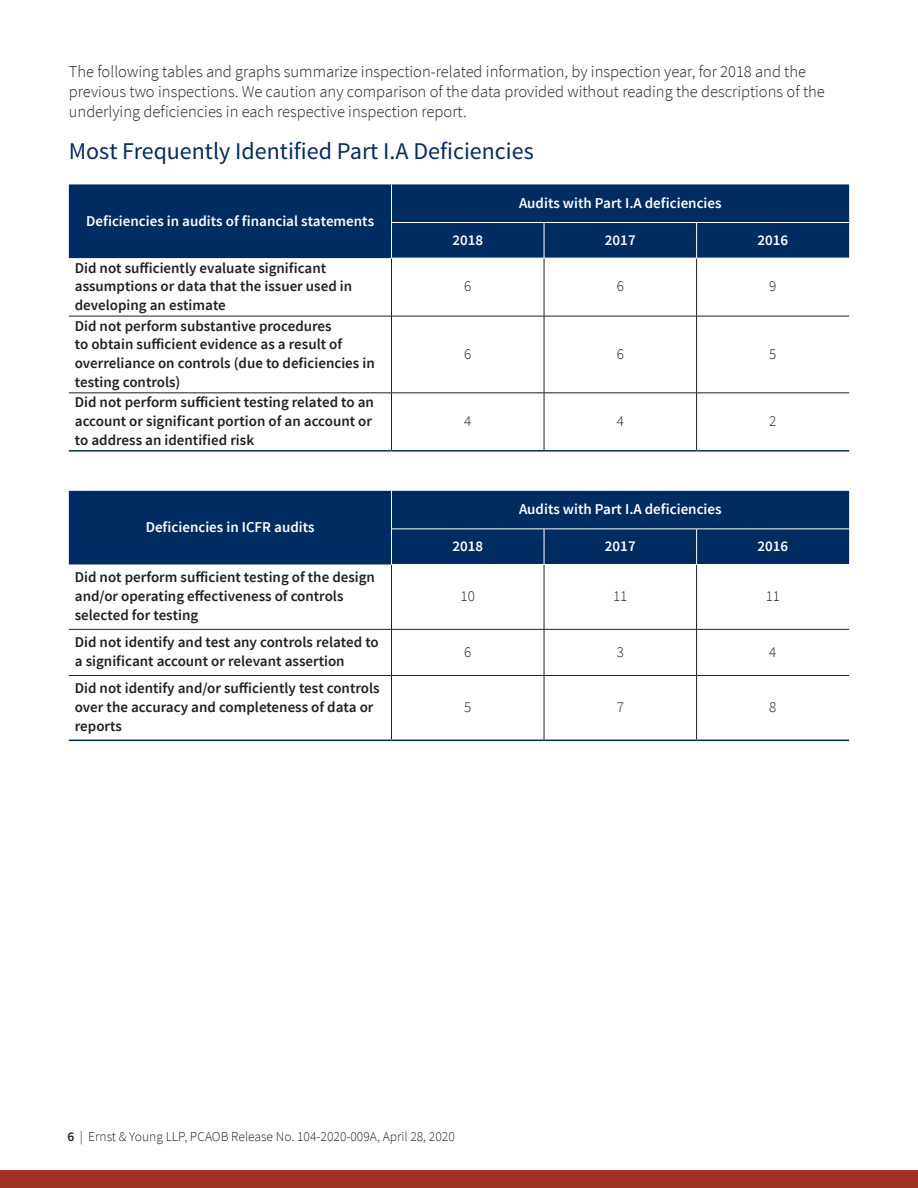
<style>
.page{position:relative;width:918px;height:1188px;background:#fff}
.page>*{position:absolute;margin:0;border:0;box-sizing:border-box;transform-origin:0 0}
.Header_2{font:24px "Source Sans Pro";color:#002c62}
.Body_Copy{font:300 16.5px/20.2px "Source Sans Pro";color:#231f20}
.t1{font:600 15px/18.8px "Source Sans Pro";color:#231f20}
.t2{font:600 15px "Source Sans Pro";color:#fff}
.t3{font:300 15px "Source Sans Pro";color:#231f20}
.t4{font:300 13.5px "Source Sans Pro";color:#231f20}
.s1{font-weight:600}
</style>
<div class="page">
<div style="left:0;top:1170px;width:918px;height:18px;background:#a03223"></div>
<div style="left:69px;top:184px;width:780px;height:74px;background:#002c62"></div>
<hr style="left:391px;top:258px;width:1px;height:58px;background:#231f20">
<hr style="left:544px;top:258px;width:1px;height:58px;background:#231f20">
<hr style="left:696px;top:258px;width:1px;height:58px;background:#231f20">
<hr style="left:69px;top:316px;width:323px;height:1px;background:#231f20">
<hr style="left:392px;top:316px;width:152px;height:1px;background:#231f20">
<hr style="left:391px;top:316px;width:1px;height:77px;background:#231f20">
<hr style="left:544px;top:316px;width:153px;height:1px;background:#231f20">
<hr style="left:544px;top:316px;width:1px;height:77px;background:#231f20">
<hr style="left:697px;top:316px;width:152px;height:1px;background:#231f20">
<hr style="left:696px;top:316px;width:1px;height:77px;background:#231f20">
<hr style="left:69px;top:393px;width:323px;height:1px;background:#231f20">
<hr style="left:392px;top:393px;width:152px;height:1px;background:#231f20">
<hr style="left:391px;top:393px;width:1px;height:57px;background:#231f20">
<hr style="left:544px;top:393px;width:153px;height:1px;background:#231f20">
<hr style="left:544px;top:393px;width:1px;height:57px;background:#231f20">
<hr style="left:697px;top:393px;width:152px;height:1px;background:#231f20">
<hr style="left:696px;top:393px;width:1px;height:57px;background:#231f20">
<hr style="left:391px;top:184px;width:1px;height:38px;background:#fff">
<hr style="left:391px;top:223px;width:1px;height:35px;background:#fff">
<hr style="left:544px;top:223px;width:1px;height:35px;background:#fff">
<hr style="left:696px;top:223px;width:1px;height:35px;background:#fff">
<hr style="left:391px;top:258px;width:153px;height:1px;background:#fff">
<hr style="left:544px;top:258px;width:153px;height:1px;background:#fff">
<hr style="left:391px;top:222px;width:153px;height:1px;background:#fff">
<hr style="left:544px;top:222px;width:153px;height:1px;background:#fff">
<hr style="left:697px;top:222px;width:152px;height:1px;background:#fff">
<hr style="left:69px;top:450px;width:323px;height:2px;background:#002c62">
<hr style="left:392px;top:450px;width:152px;height:2px;background:#002c62">
<hr style="left:544px;top:450px;width:153px;height:2px;background:#002c62">
<hr style="left:697px;top:450px;width:152px;height:2px;background:#002c62">
<div style="left:69px;top:491px;width:780px;height:73px;background:#002c62"></div>
<hr style="left:391px;top:565px;width:1px;height:64px;background:#231f20">
<hr style="left:544px;top:565px;width:1px;height:64px;background:#231f20">
<hr style="left:696px;top:565px;width:1px;height:64px;background:#231f20">
<hr style="left:69px;top:629px;width:323px;height:1px;background:#231f20">
<hr style="left:392px;top:629px;width:152px;height:1px;background:#231f20">
<hr style="left:391px;top:630px;width:1px;height:45px;background:#231f20">
<hr style="left:544px;top:629px;width:153px;height:1px;background:#231f20">
<hr style="left:544px;top:630px;width:1px;height:45px;background:#231f20">
<hr style="left:697px;top:629px;width:152px;height:1px;background:#231f20">
<hr style="left:696px;top:630px;width:1px;height:45px;background:#231f20">
<hr style="left:69px;top:675px;width:323px;height:1px;background:#231f20">
<hr style="left:392px;top:675px;width:152px;height:1px;background:#231f20">
<hr style="left:391px;top:676px;width:1px;height:64px;background:#231f20">
<hr style="left:544px;top:675px;width:153px;height:1px;background:#231f20">
<hr style="left:544px;top:676px;width:1px;height:64px;background:#231f20">
<hr style="left:697px;top:675px;width:152px;height:1px;background:#231f20">
<hr style="left:696px;top:676px;width:1px;height:64px;background:#231f20">
<hr style="left:391px;top:491px;width:1px;height:38px;background:#fff">
<hr style="left:391px;top:529px;width:1px;height:35px;background:#fff">
<hr style="left:544px;top:529px;width:1px;height:35px;background:#fff">
<hr style="left:696px;top:529px;width:1px;height:35px;background:#fff">
<hr style="left:391px;top:529px;width:153px;height:1px;background:#fff">
<hr style="left:544px;top:529px;width:153px;height:1px;background:#fff">
<hr style="left:697px;top:529px;width:152px;height:1px;background:#fff">
<hr style="left:69px;top:740px;width:323px;height:1px;background:#002c62">
<hr style="left:392px;top:740px;width:152px;height:1px;background:#002c62">
<hr style="left:544px;top:740px;width:153px;height:1px;background:#002c62">
<hr style="left:697px;top:740px;width:152px;height:1px;background:#002c62">
<p class="Body_Copy" style="left:69px;top:61px;width:758px">The following tables and graphs summarize inspection-related information, by inspection year, for 2018 and the previous two inspections. We caution any comparison of the data provided without reading the descriptions of the underlying deficiencies in each respective inspection report.</p>
<p class="Header_2" style="left:69px;top:136px;width:466px">Most Frequently Identified Part I.A Deficiencies</p>
<p class="t2" style="left:86px;top:211px;width:290px">Deficiencies in audits of financial statements</p>
<p class="t1" style="left:75px;top:259px;width:279px">Did not sufficiently evaluate significant assumptions or data that the issuer used in developing an estimate</p>
<p class="t1" style="left:75px;top:317px;width:301px">Did not perform substantive procedures<br>to obtain sufficient evidence as a result of overreliance on controls (due to deficiencies in testing controls)</p>
<p class="t1" style="left:75px;top:393px;width:301px">Did not perform sufficient testing related to an account or significant portion of an account or to address an identified risk</p>
<p class="t2" style="left:146px;top:517px;width:170px">Deficiencies in ICFR audits</p>
<p class="t1" style="left:75px;top:568px;width:302px">Did not perform sufficient testing of the design and/or operating effectiveness of controls selected for testing</p>
<p class="t2" style="left:519px;top:193px;width:204px">Audits with Part I.A deficiencies</p>
<p class="t2" style="left:452px;top:230px;width:32px">2018</p>
<p class="t2" style="left:605px;top:230px;width:32px">2017</p>
<p class="t2" style="left:757px;top:230px;width:32px">2016</p>
<p class="t3" style="left:464px;top:277px;width:9px">6</p>
<p class="t3" style="left:617px;top:277px;width:9px">6</p>
<p class="t3" style="left:769px;top:277px;width:9px">9</p>
<p class="t3" style="left:464px;top:345px;width:9px">6</p>
<p class="t3" style="left:617px;top:345px;width:9px">6</p>
<p class="t3" style="left:769px;top:345px;width:9px">5</p>
<p class="t3" style="left:464px;top:412px;width:9px">4</p>
<p class="t3" style="left:617px;top:412px;width:9px">4</p>
<p class="t3" style="left:769px;top:412px;width:9px">2</p>
<p class="t2" style="left:519px;top:500px;width:204px">Audits with Part I.A deficiencies</p>
<p class="t2" style="left:452px;top:536px;width:32px">2018</p>
<p class="t2" style="left:605px;top:536px;width:32px">2017</p>
<p class="t2" style="left:757px;top:536px;width:32px">2016</p>
<p class="t3" style="left:461px;top:587px;width:16px">10</p>
<p class="t3" style="left:613px;top:587px;width:16px">11</p>
<p class="t3" style="left:766px;top:587px;width:16px">11</p>
<p class="t1" style="left:75px;top:633px;width:306px">Did not identify and test any controls related to a significant account or relevant assertion</p>
<p class="t3" style="left:464px;top:642px;width:9px">6</p>
<p class="t3" style="left:617px;top:642px;width:9px">3</p>
<p class="t3" style="left:769px;top:642px;width:9px">4</p>
<p class="t1" style="left:75px;top:679px;width:306px">Did not identify and/or sufficiently test controls over the accuracy and completeness of data or reports</p>
<p class="t3" style="left:464px;top:698px;width:9px">5</p>
<p class="t3" style="left:617px;top:698px;width:9px">7</p>
<p class="t3" style="left:769px;top:698px;width:9px">8</p>
<p class="t4" style="left:68px;top:1128px;width:389px"><span class="s1">6</span> | Ernst &amp; Young LLP, PCAOB Release No. 104-2020-009A, April 28, 2020</p>
</div>
